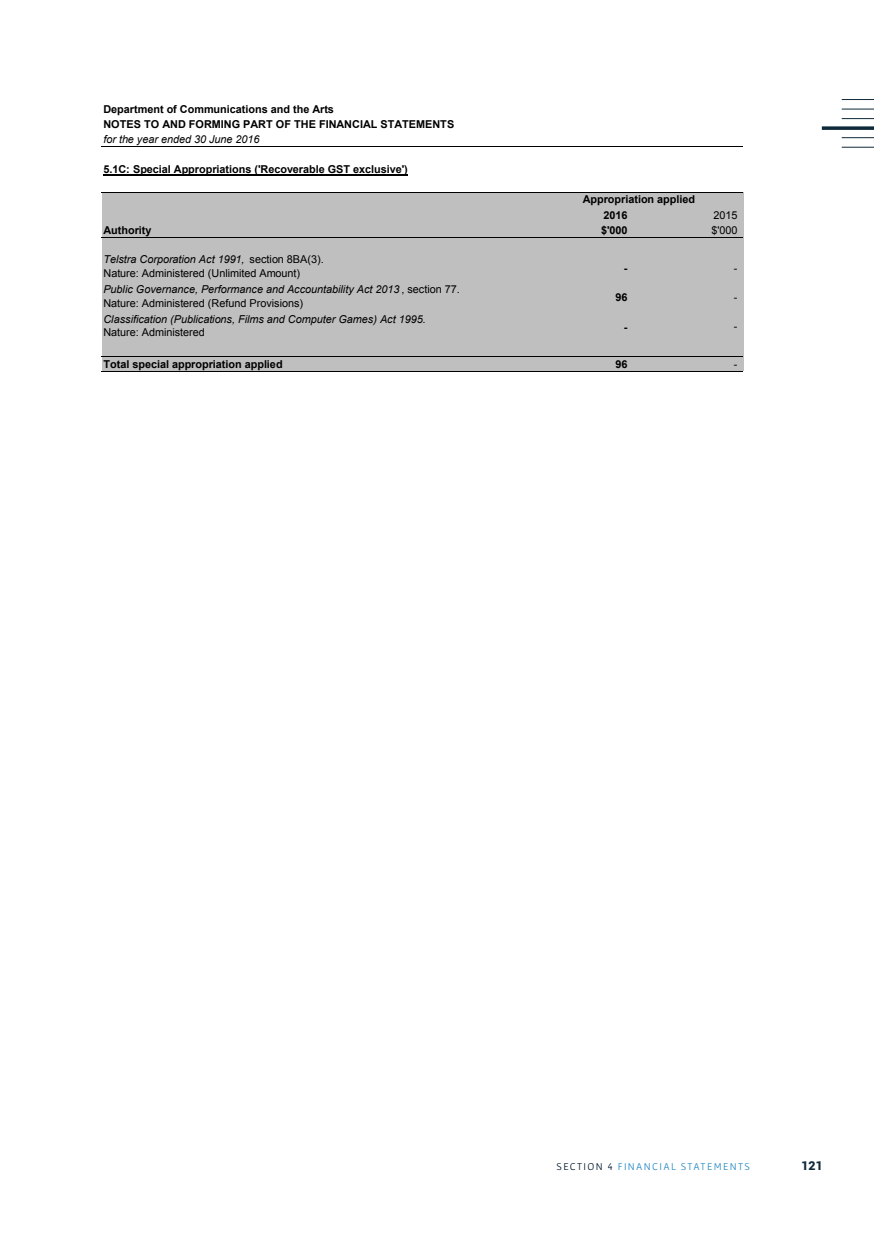
<style>
.page{position:relative;width:874px;height:1241px;background:#fff}
.page>*{position:absolute;margin:0;border:0;box-sizing:border-box;transform-origin:0 0}
.t1{font:900 12.25px "Roboto";color:#0e293a}
.t2{font:700 10.85px/15px "Arial";color:#000}
.t3{font:italic 10.85px/13.5px "Arial";letter-spacing:-.005em;color:#000}
.t4{font:10.85px/13.5px "Arial";letter-spacing:-.005em;color:#000}
.t5{font:10.5px "Gafata";letter-spacing:.13em;color:#2488c2}
.s1{font-style:italic}
.s2{font-style:normal}
.s3{color:#00162d}
</style>
<div class="page">
<hr style="left:841px;top:99px;width:32px;height:1px;background:#0e293a">
<svg style="left:821px;top:126px;width:52px;height:4px"></svg>
<hr style="left:841px;top:109px;width:32px;height:1px;background:#0e293a">
<hr style="left:841px;top:137px;width:32px;height:1px;background:#0e293a">
<hr style="left:841px;top:118px;width:32px;height:1px;background:#0e293a">
<hr style="left:841px;top:147px;width:32px;height:1px;background:#0e293a">
<hr style="left:101px;top:146px;width:641px;height:1px;background:#000">
<div style="left:102px;top:192px;width:640px;height:179px;background:#bfbfbf"></div>
<hr style="left:103px;top:174px;width:304px;height:1px;background:#000">
<hr style="left:101px;top:192px;width:641px;height:1px;background:#000">
<hr style="left:101px;top:237px;width:641px;height:1px;background:#000">
<hr style="left:101px;top:356px;width:641px;height:1px;background:#000">
<hr style="left:101px;top:371px;width:641px;height:1px;background:#000">
<p class="t2" style="left:103px;top:102px;width:352px">Department of Communications and the Arts<br>NOTES TO AND FORMING PART OF THE FINANCIAL STATEMENTS</p>
<p class="t3" style="left:103px;top:133px;width:157px">for the year ended 30 June 2016</p>
<p class="t2" style="left:103px;top:162px;width:306px">5.1C: Special Appropriations ('Recoverable GST exclusive')</p>
<p class="t2" style="left:582px;top:192px;width:114px">Appropriation applied</p>
<p class="t2" style="left:603px;top:208px;width:25px">2016</p>
<p class="t4" style="left:713px;top:208px;width:25px">2015</p>
<p class="t2" style="left:103px;top:223px;width:50px">Authority</p>
<p class="t2" style="left:600px;top:223px;width:28px">$'000</p>
<p class="t4" style="left:711px;top:223px;width:28px">$'000</p>
<p class="t4" style="left:103px;top:253px;width:222px"><span class="s1">Telstra Corporation Act 1991,</span> section 8BA(3).<br>Nature: Administered (Unlimited Amount)</p>
<p class="t2" style="left:623px;top:260px;width:5px">-</p>
<p class="t4" style="left:733px;top:261px;width:5px">-</p>
<p class="t3" style="left:103px;top:283px;width:357px">Public Governance, Performance and Accountability Act 2013 <span class="s2">, section 77.<br>Nature: Administered (Refund Provisions)</span></p>
<p class="t2" style="left:615px;top:290px;width:14px">96</p>
<p class="t4" style="left:733px;top:290px;width:5px">-</p>
<p class="t3" style="left:103px;top:312px;width:324px">Classification (Publications, Films and Computer Games) Act 1995.</p>
<p class="t4" style="left:103px;top:325px;width:103px">Nature: Administered</p>
<p class="t2" style="left:623px;top:319px;width:5px">-</p>
<p class="t4" style="left:733px;top:320px;width:5px">-</p>
<p class="t2" style="left:103px;top:356px;width:181px">Total special appropriation applied</p>
<p class="t2" style="left:615px;top:356px;width:14px">96</p>
<p class="t4" style="left:733px;top:357px;width:5px">-</p>
<p class="t5" style="left:556px;top:1160px;width:195px"><span class="s3">SECTION 4</span> FINANCIAL STATEMENTS</p>
<p class="t1" style="left:801px;top:1156px;width:23px">121</p>
</div>
